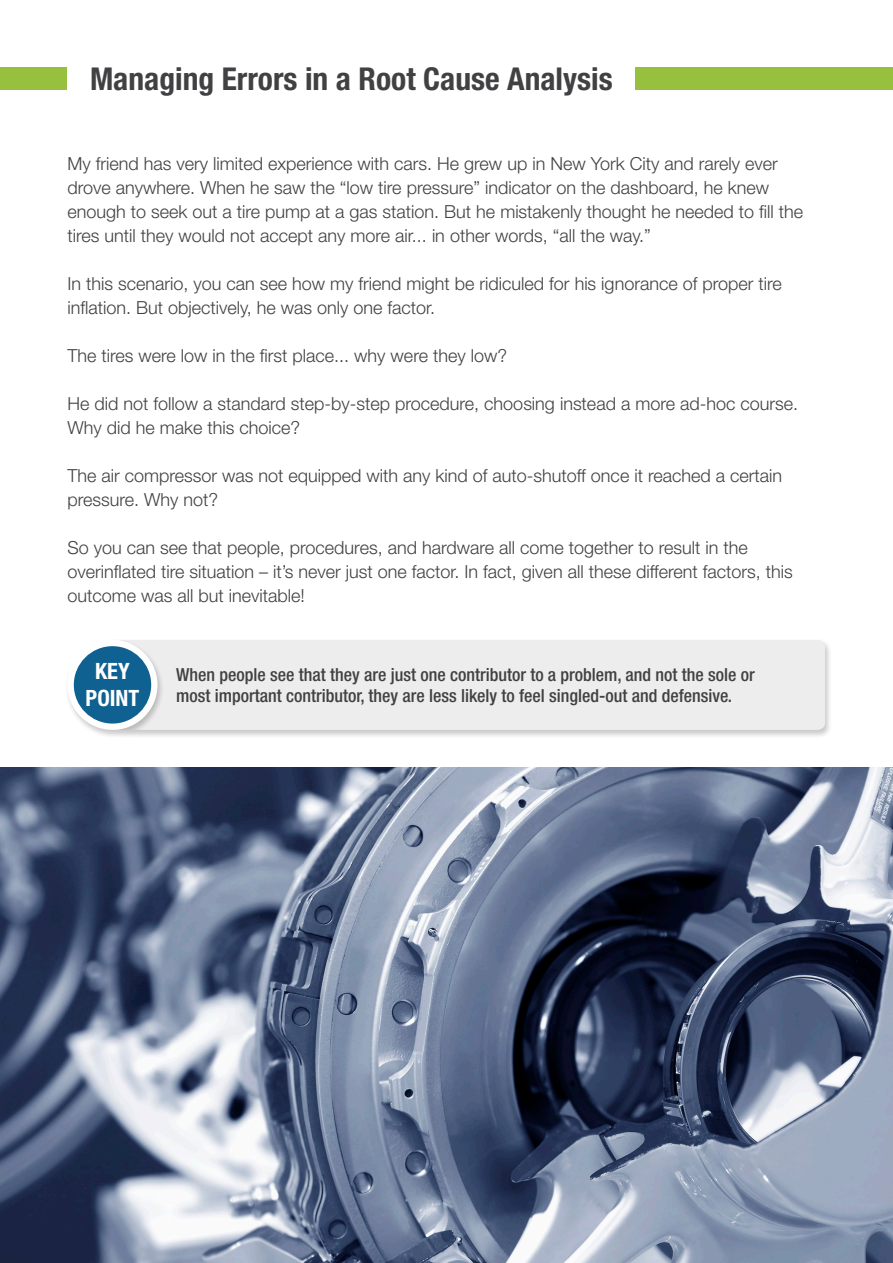
<style>
.page{position:relative;width:893px;height:1263px;background:#fff}
.page>*{position:absolute;margin:0;border:0;box-sizing:border-box;transform-origin:0 0}
.t1{font:700 condensed 31.5px "Helvetica Neue LT Pro";color:#414042}
.t2{font:700 condensed 22.5px "Helvetica Neue LT Pro";color:#fff}
.t3{font:300 18px/24px "Helvetica Neue LT Pro";color:#414042}
.t4{font:500 condensed 18px/21.6px "Helvetica Neue LT Pro";color:#414042}
</style>
<div class="page">
<div style="left:0;top:68px;width:893px;height:22px;background:#96c03d"></div>
<div style="left:68px;top:68px;width:567px;height:22px;background:#fff"></div>
<img style="left:0;top:767px;width:893px;height:496px">
<div style="left:111px;top:639px;width:721px;height:100px;background:#000;opacity:.21"></div>
<div style="left:165px;top:640px;width:660px;height:90px;background:#ededed"></div>
<div style="left:65px;top:639px;width:100px;height:100px;background:#000;opacity:.21"></div>
<svg style="left:68px;top:640px;width:90px;height:90px"></svg>
<p class="t1" style="left:90px;top:59px;width:524px">Managing Errors in a Root Cause Analysis</p>
<p class="t3" style="left:68px;top:152px;width:737px">My friend has very limited experience with cars. He grew up in New York City and rarely ever drove anywhere. When he saw the “low tire pressure” indicator on the dashboard, he knew enough to seek out a tire pump at a gas station. But he mistakenly thought he needed to fill the tires until they would not accept any more air... in other words, “all the way.”</p>
<p class="t3" style="left:68px;top:272px;width:716px">In this scenario, you can see how my friend might be ridiculed for his ignorance of proper tire inflation. But objectively, he was only one factor.</p>
<p class="t3" style="left:68px;top:344px;width:441px">The tires were low in the first place... why were they low?</p>
<p class="t3" style="left:68px;top:392px;width:732px">He did not follow a standard step-by-step procedure, choosing instead a more ad-hoc course.<br>Why did he make this choice?</p>
<p class="t3" style="left:68px;top:464px;width:716px">The air compressor was not equipped with any kind of auto-shutoff once it reached a certain pressure. Why not?</p>
<p class="t3" style="left:68px;top:536px;width:727px">So you can see that people, procedures, and hardware all come together to result in the overinflated tire situation – it’s never just one factor. In fact, given all these different factors, this outcome was all but inevitable!</p>
<p class="t2" style="left:95px;top:658px;width:36px">KEY</p>
<p class="t2" style="left:86px;top:685px;width:55px">POINT</p>
<p class="t4" style="left:176px;top:663px;width:580px">When people see that they are just one contributor to a problem, and not the sole or most important contributor, they are less likely to feel singled-out and defensive.</p>
</div>
